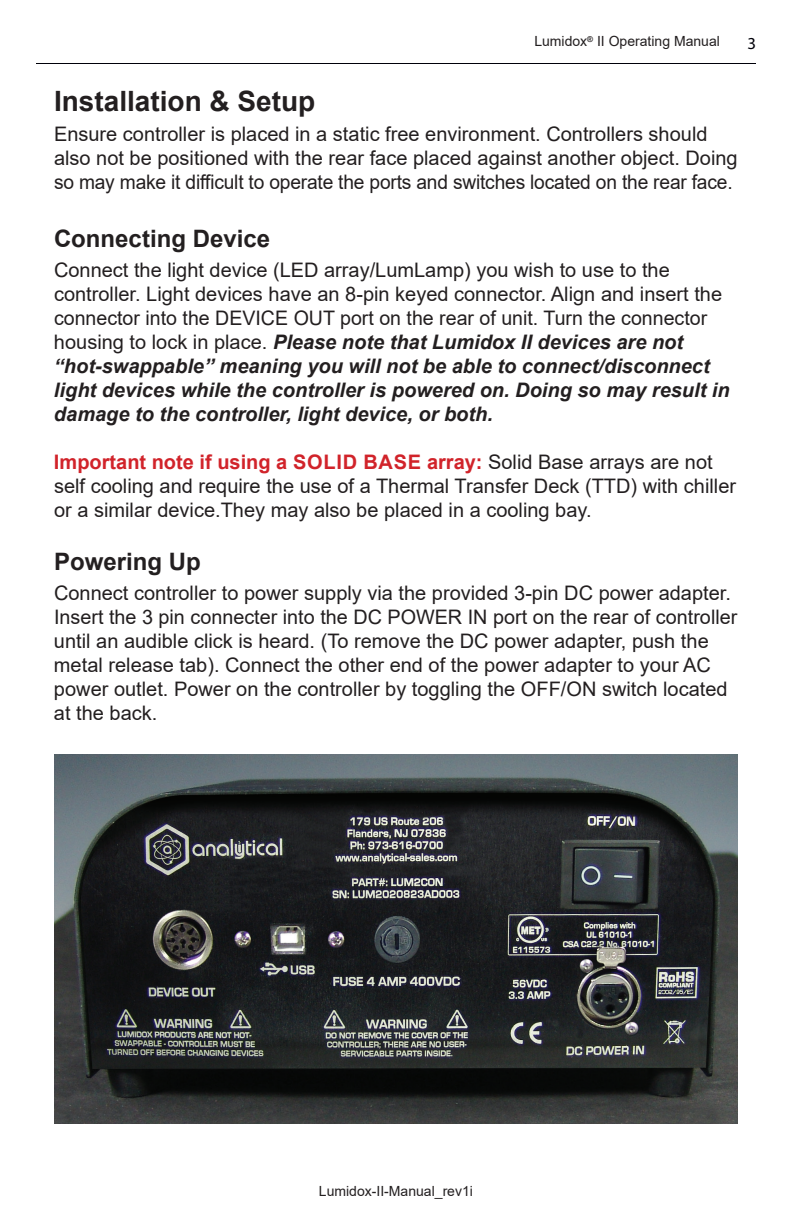
<style>
.page{position:relative;width:792px;height:1224px;background:#fff}
.page>*{position:absolute;margin:0;border:0;box-sizing:border-box;transform-origin:0 0}
.t1{font:700 28px "Arial";color:#231f20}
.t2{font:700 24px "Arial";color:#231f20}
.t3{font:20px/24px "Arial";color:#231f20}
.t4{font:16.8px "Myriad Pro";color:#000009}
.t5{font:14px "Arial";color:#231f20}
.s1{font-weight:700;font-style:italic}
.s2{font-weight:700;color:#d1232a}
</style>
<div class="page">
<img style="left:54px;top:755px;width:684px;height:369px">
<hr style="left:36px;top:63px;width:720px;height:1px;background:#000009">
<p class="t5" style="left:534px;top:32px;width:187px">Lumidox<sup>®</sup> II Operating Manual</p>
<p class="t4" style="left:747px;top:33px;width:10px">3</p>
<h1 class="t1" style="left:54px;top:82px;width:263px">Installation &amp; Setup</h1>
<p class="t3" style="left:54px;top:122px;width:685px">Ensure controller is placed in a static free environment. Controllers should also not be positioned with the rear face placed against another object. Doing so may make it difficult to operate the ports and switches located on the rear face.</p>
<p class="t2" style="left:54px;top:222px;width:218px">Connecting Device</p>
<p class="t3" style="left:54px;top:258px;width:677px">Connect the light device (LED array/LumLamp) you wish to use to the controller. Light devices have an 8-pin keyed connector. Align and insert the connector into the DEVICE OUT port on the rear of unit. Turn the connector housing to lock in place. <span class="s1">Please note that Lumidox II devices are not “hot-swappable” meaning you will not be able to connect/disconnect light devices while the controller is powered on. Doing so may result in damage to the controller, light device, or both.</span></p>
<p class="t3" style="left:54px;top:450px;width:684px"><span class="s2">Important note if using a SOLID BASE array:</span> Solid Base arrays are not self cooling and require the use of a Thermal Transfer Deck (TTD) with chiller or a similar device.They may also be placed in a cooling bay.</p>
<p class="t2" style="left:54px;top:544px;width:148px">Powering Up</p>
<p class="t3" style="left:54px;top:580px;width:685px">Connect controller to power supply via the provided 3-pin DC power adapter.<br>Insert the 3 pin connecter into the DC POWER IN port on the rear of controller until an audible click is heard. (To remove the DC power adapter, push the metal release tab). Connect the other end of the power adapter to your AC power outlet. Power on the controller by toggling the OFF/ON switch located at the back.</p>
<p class="t5" style="left:319px;top:1181px;width:156px">Lumidox-II-Manual_rev1i</p>
</div>
